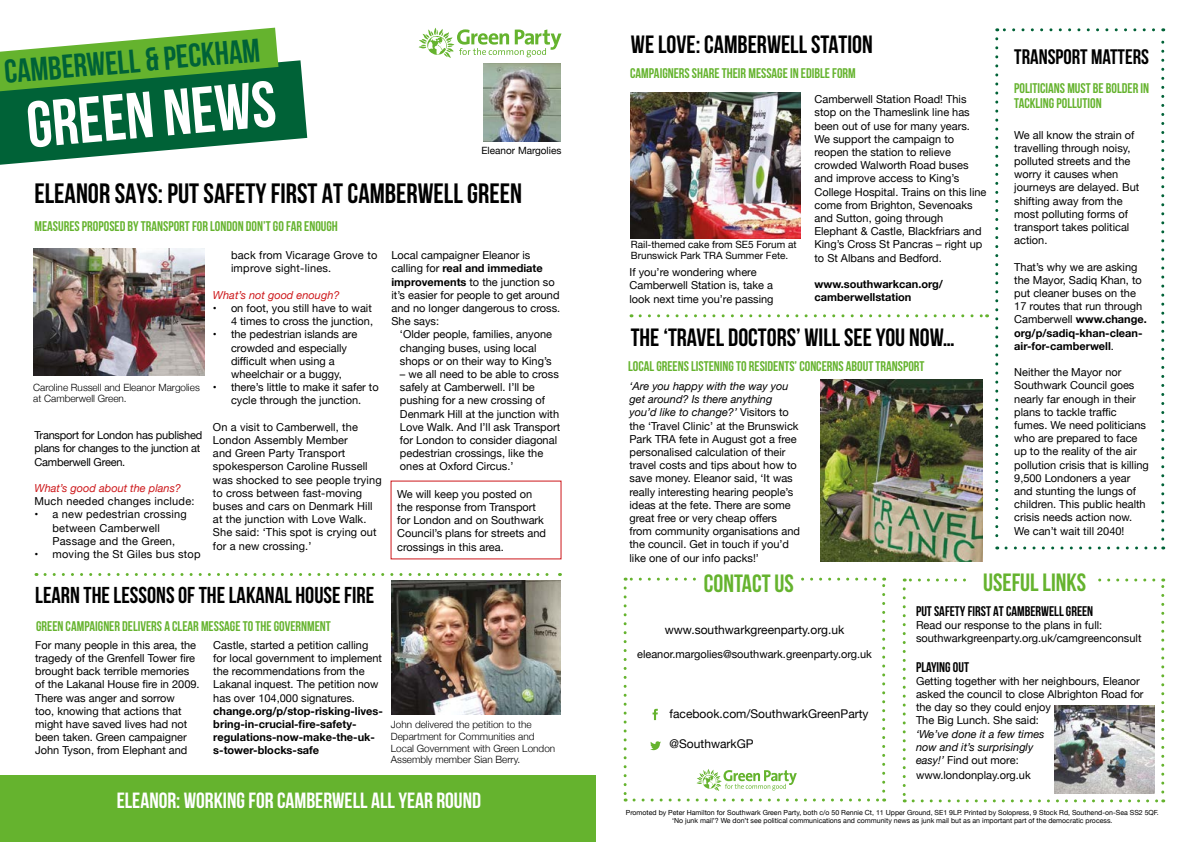
<style>
.page{position:relative;width:1191px;height:842px;background:#fff}
.page>*{position:absolute;margin:0;border:0;box-sizing:border-box;transform-origin:0 0}
.t1{font:700 65px "Bebas Neue";color:#fff}
.t2{font:700 33px "Bebas Neue";color:#006237}
.t3{font:700 28px "Bebas Neue";color:#000}
.t4{font:700 25px "Bebas Neue";color:#000}
.t5{font:700 25px "Bebas Neue";color:#65b32e}
.t6{font:700 23px "Bebas Neue";color:#000}
.t7{font:700 22px "Bebas Neue";color:#fff}
.t8{font:700 21px "Bebas Neue";color:#000}
.t9{font:700 14px/15px "Bebas Neue";color:#65b32e}
.t10{font:700 14px "Bebas Neue";color:#000}
.t11{font:12px "Helvetica Neue";color:#000}
.t12{font:11px/13.2px "Helvetica Neue";color:#000}
.t13{font:11px/13.2px "Helvetica Neue";letter-spacing:.02em;color:#000}
.t14{font:700 11px/13.2px "Helvetica Neue";color:#000}
.t15{font:11px/13.2px "Helvetica Neue";letter-spacing:-.02em;color:#000}
.t16{font:italic 11px/13.2px "Helvetica Neue";color:#000}
.t17{font:italic 11px "Helvetica Neue";color:#cd171a}
.t18{font:300 10px/12px "Helvetica Neue";color:#000}
.t19{font:10px/11px "Helvetica Neue";color:#000}
.t20{font:7px/8.4px "Helvetica Neue";color:#000;text-align:center}
.s1{font-weight:700}
.s2{font-style:italic}
.s3{font-style:normal}
</style>
<div class="page">
<img style="left:34px;top:249px;width:170px;height:127px">
<div style="left:0;top:775px;width:595px;height:67px;background:#65b32e"></div>
<svg style="left:640px;top:314px;width:347px;height:3px"></svg>
<svg style="left:902px;top:578px;width:262px;height:224px"></svg>
<svg style="left:995px;top:39px;width:3px;height:510px"></svg>
<svg style="left:1006px;top:546px;width:157px;height:3px"></svg>
<svg style="left:1161px;top:28px;width:3px;height:511px"></svg>
<svg style="left:996px;top:28px;width:157px;height:3px"></svg>
<svg style="left:45px;top:573px;width:515px;height:3px"></svg>
<svg style="left:0;top:28px;width:307px;height:137px"></svg>
<img style="left:484px;top:63px;width:77px;height:78px">
<svg style="left:418px;top:28px;width:143px;height:30px"></svg>
<img style="left:631px;top:93px;width:169px;height:145px">
<img style="left:1054px;top:705px;width:100px;height:88px">
<img style="left:391px;top:581px;width:170px;height:133px">
<img style="left:820px;top:379px;width:162px;height:182px">
<svg style="left:623px;top:577px;width:262px;height:224px"></svg>
<h2 class="t2" style="left:3px;top:54px;width:258px;rotate:-5deg">CAMBERWELL &amp; PECKHAM</h2>
<h1 class="t1" style="left:24px;top:90px;width:251px;rotate:-5deg">GREEN NEWS</h1>
<p class="t19" style="left:481px;top:146px;width:81px">Eleanor Margolies</p>
<h3 class="t3" style="left:34px;top:178px;width:489px">ELEANOR SAYS: PUT SAFETY FIRST AT CAMBERWELL GREEN</h3>
<p class="t9" style="left:34px;top:218px;width:305px">MEASURES PROPOSED BY TRANSPORT FOR LONDON DON’T GO FAR ENOUGH</p>
<p class="t18" style="left:33px;top:381px;width:168px;line-height:11px">Caroline Russell and Eleanor Margolies at Camberwell Green.</p>
<p class="t15" style="left:34px;top:429px;width:169px">Transport for London has published plans for changes to the junction at<br>Camberwell Green.</p>
<p class="t17" style="left:34px;top:480px;width:148px">What’s good about the plans?</p>
<p class="t13" style="left:34px;top:495px;width:161px">Much needed changes include:</p>
<p class="t13" style="left:52px;top:508px;width:136px;text-indent:-18px">• a new pedestrian crossing between Camberwell<br>Passage and the Green,</p>
<p class="t13" style="left:34px;top:548px;width:167px">• moving the St Giles bus stop</p>
<p class="t13" style="left:231px;top:249px;width:148px">back from Vicarage Grove to improve sight-lines.</p>
<p class="t17" style="left:213px;top:287px;width:128px">What’s not good enough?</p>
<p class="t12" style="left:213px;top:302px;width:162px;text-align:right">• on foot, you still have to wait<br>4 times to cross the junction,</p>
<p class="t12" style="left:231px;top:328px;width:128px;text-indent:-18px">• the pedestrian islands are crowded and especially difficult when using a wheelchair or a buggy,</p>
<p class="t12" style="left:213px;top:381px;width:167px;text-align:center">• there’s little to make it safer to cycle through the junction.</p>
<p class="t12" style="left:213px;top:421px;width:170px">On a visit to Camberwell, the<br>London Assembly Member<br>and Green Party Transport spokesperson Caroline Russell was shocked to see people trying to cross between fast-moving buses and cars on Denmark Hill at the junction with Love Walk.<br>She said: ‘This spot is crying out for a new crossing.’</p>
<p class="t12" style="left:391px;top:249px;width:170px">Local campaigner Eleanor is calling for <span class="s1">real and immediate improvements</span> to the junction so it’s easier for people to get around and no longer dangerous to cross.<br>She says:</p>
<p class="t12" style="left:400px;top:328px;width:153px">‘Older people, families, anyone changing buses, using local shops or on their way to King’s</p>
<p class="t12" style="left:400px;top:368px;width:162px">– we all need to be able to cross safely at Camberwell. I’ll be pushing for a new crossing of<br>Denmark Hill at the junction with<br>Love Walk. And I’ll ask Transport for London to consider diagonal pedestrian crossings, like the ones at Oxford Circus.’</p>
<p class="t12" style="left:397px;top:488px;width:150px">We will keep you posted on the response from Transport for London and on Southwark<br>Council’s plans for streets and crossings in this area.</p>
<h3 class="t6" style="left:35px;top:582px;width:340px">LEARN THE LESSONS OF THE LAKANAL HOUSE FIRE</h3>
<p class="t9" style="left:36px;top:619px;width:296px">GREEN CAMPAIGNER DELIVERS A CLEAR MESSAGE TO THE GOVERNMENT</p>
<p class="t12" style="left:35px;top:639px;width:166px">For many people in this area, the tragedy of the Grenfell Tower fire brought back terrible memories of the Lakanal House fire in 2009.<br>There was anger and sorrow<br>too, knowing that actions that might have saved lives had not been taken. Green campaigner<br>John Tyson, from Elephant and</p>
<p class="t12" style="left:213px;top:639px;width:170px">Castle, started a petition calling for local government to implement the recommendations from the<br>Lakanal inquest. The petition now has over 104,000 signatures.</p>
<p class="t14" style="left:213px;top:705px;width:171px">change.org/p/stop-risking-lives&shy;bring-in-crucial-fire-safety&shy;regulations-now-make-the-uk&shy;s-tower-blocks-safe</p>
<p class="t18" style="left:391px;top:718px;width:166px">John delivered the petition to the<br>Department for Communities and<br>Local Government with Green London</p>
<p class="t18" style="left:391px;top:753px;width:131px">Assembly member Sian Berry.</p>
<h3 class="t7" style="left:117px;top:788px;width:366px">ELEANOR: WORKING FOR CAMBERWELL ALL YEAR ROUND</h3>
<h3 class="t4" style="left:631px;top:30px;width:243px">WE LOVE: CAMBERWELL STATION</h3>
<p class="t9" style="left:630px;top:66px;width:227px">CAMPAIGNERS SHARE THEIR MESSAGE IN EDIBLE FORM</p>
<p class="t19" style="left:631px;top:239px;width:167px">Rail-themed cake from SE5 Forum at<br>Brunswick Park TRA Summer Fete.</p>
<p class="t12" style="left:629px;top:266px;width:146px">If you’re wondering where<br>Camberwell Station is, take a look next time you’re passing</p>
<p class="t12" style="left:814px;top:93px;width:173px">Camberwell Station Road! This stop on the Thameslink line has been out of use for many years.<br>We support the campaign to reopen the station to relieve crowded Walworth Road buses and improve access to King’s<br>College Hospital. Trains on this line come from Brighton, Sevenoaks and Sutton, going through<br>Elephant &amp; Castle, Blackfriars and<br>King’s Cross St Pancras – right up to St Albans and Bedford.</p>
<p class="t14" style="left:814px;top:278px;width:130px">www.southwarkcan.org/ camberwellstation</p>
<h3 class="t4" style="left:630px;top:323px;width:325px">THE ‘TRAVEL DOCTORS’ WILL SEE YOU NOW…</h3>
<p class="t9" style="left:628px;top:358px;width:298px">LOCAL GREENS LISTENING TO RESIDENTS’ CONCERNS ABOUT TRANSPORT</p>
<p class="t12" style="left:629px;top:380px;width:172px"><span class="s2">‘Are you happy with the way you get around? Is there anything you’d like to change?’</span> Visitors to the ‘Travel Clinic’ at the Brunswick<br>Park TRA fete in August got a free personalised calculation of their travel costs and tips about how to save money. Eleanor said, ‘It was really interesting hearing people’s ideas at the fete. There are some great free or very cheap offers from community organisations and the council. Get in touch if you’d like one of our info packs!’</p>
<h3 class="t8" style="left:1014px;top:46px;width:136px">TRANSPORT MATTERS</h3>
<p class="t9" style="left:1014px;top:81px;width:136px">POLITICIANS MUST BE BOLDER IN<br>TACKLING POLLUTION</p>
<p class="t12" style="left:1014px;top:129px;width:127px">We all know the strain of travelling through noisy, polluted streets and the worry it causes when journeys are delayed. But shifting away from the most polluting forms of transport takes political action.</p>
<p class="t12" style="left:1014px;top:261px;width:134px">That’s why we are asking the Mayor, Sadiq Khan, to put cleaner buses on the<br>17 routes that run through<br>Camberwell <span class="s1">www.change. org/p/sadiq-khan-clean&shy;air-for-camberwell</span>.</p>
<p class="t12" style="left:1014px;top:366px;width:136px">Neither the Mayor nor<br>Southwark Council goes nearly far enough in their plans to tackle traffic fumes. We need politicians who are prepared to face up to the reality of the air pollution crisis that is killing<br>9,500 Londoners a year and stunting the lungs of children. This public health crisis needs action now.<br>We can’t wait till 2040!</p>
<h3 class="t5" style="left:704px;top:569px;width:92px">CONTACT US</h3>
<p class="t11" style="left:665px;top:621px;width:181px">www.southwarkgreenparty.org.uk</p>
<p class="t12" style="left:637px;top:648px;width:236px">eleanor.margolies@southwark.greenparty.org.uk</p>
<p class="t11" style="left:669px;top:705px;width:200px">facebook.com/SouthwarkGreenParty</p>
<p class="t11" style="left:669px;top:735px;width:86px">@SouthwarkGP</p>
<h3 class="t5" style="left:983px;top:569px;width:104px">USEFUL LINKS</h3>
<p class="t10" style="left:916px;top:603px;width:179px">PUT SAFETY FIRST AT CAMBERWELL GREEN</p>
<p class="t12" style="left:916px;top:619px;width:227px">Read our response to the plans in full: southwarkgreenparty.org.uk/camgreenconsult</p>
<p class="t10" style="left:916px;top:659px;width:55px">PLAYING OUT</p>
<p class="t12" style="left:916px;top:675px;width:229px">Getting together with her neighbours, Eleanor asked the council to close Albrighton Road for the day so they could enjoy<br>The Big Lunch. She said:</p>
<p class="t16" style="left:916px;top:728px;width:130px">‘We’ve done it a few times now and it’s surprisingly easy!’ <span class="s3">Find out more:</span></p>
<p class="t12" style="left:916px;top:769px;width:116px">www.londonplay.org.uk</p>
<p class="t20" style="left:626px;top:808px;width:534px">Promoted by Peter Hamilton for Southwark Green Party, both c/o 50 Rennie Ct, 11 Upper Ground, SE1 9LP. Printed by Solopress, 9 Stock Rd, Southend-on-Sea SS2 5QF. ‘No junk mail’? We don’t see political communications and community news as junk mail but as an important part of the democratic process.</p>
</div>
